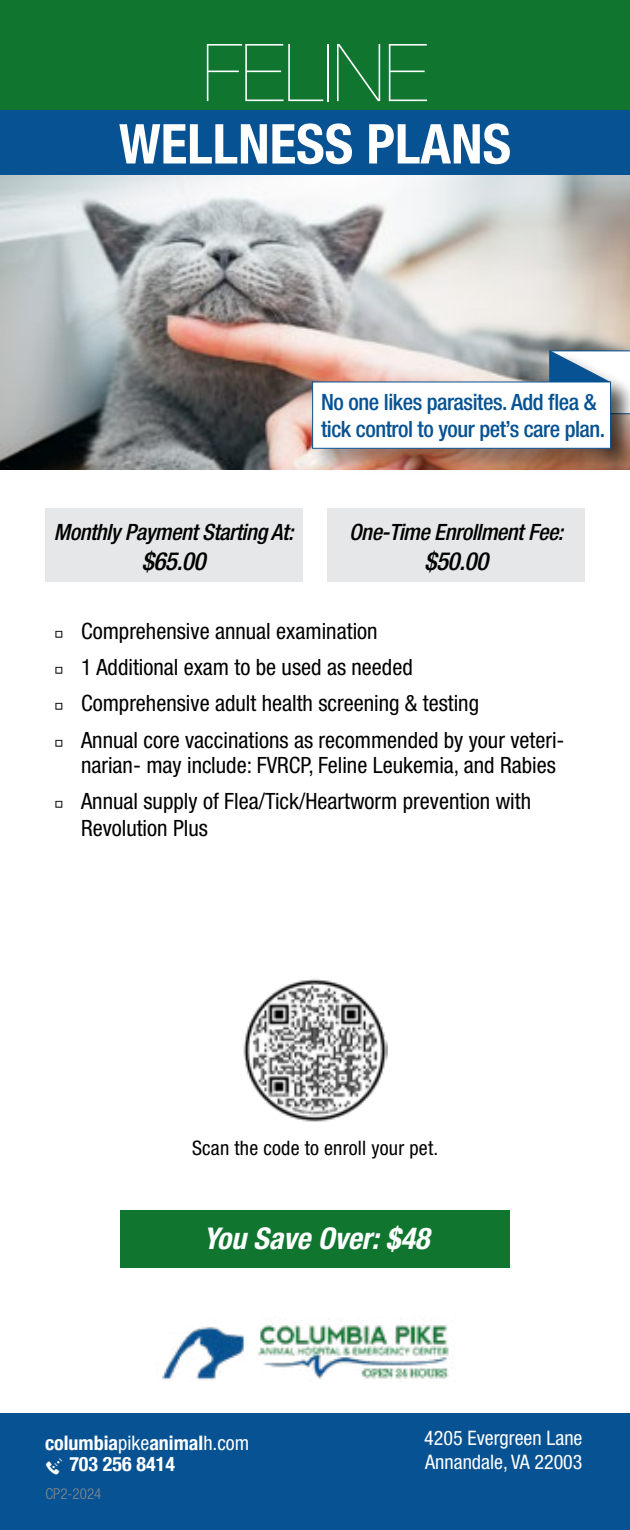
<style>
.page{position:relative;width:630px;height:1530px;background:#fff}
.page>*{position:absolute;margin:0;border:0;box-sizing:border-box;transform-origin:0 0}
.t1{font:200 80px "Helvetica Neue LT Std";color:#fff}
.t2{font:700 condensed 55px "Helvetica Neue LT Std";color:#fff}
.t3{font:italic 700 condensed 30px "Helvetica Neue LT Std";color:#fff}
.t4{font:italic 500 condensed 25px "Helvetica Neue LT Std";letter-spacing:-.02em;color:#000}
.t5{font:condensed 22.5px/36.2px "Helvetica Neue LT Std";color:#000}
.t6{font:500 condensed 22.5px/27px "Helvetica Neue LT Std";letter-spacing:-.02em;color:#075292}
.t7{font:italic 500 condensed 22.5px "Helvetica Neue LT Std";letter-spacing:-.02em;color:#000}
.t8{font:condensed 20px/24px "Helvetica Neue LT Std";color:#fff}
.t9{font:700 condensed 20px/20.5px "Helvetica Neue";color:#fff}
.t10{font:condensed 20px "Helvetica Neue LT Std";letter-spacing:.01em;color:#000}
.t11{font:300 condensed 15px "Helvetica Neue LT Std";color:#898b8e}
.s1{font-family:"Helvetica Neue LT Std";font-weight:400}
.s2{font-style:inherit}
</style>
<div class="page">
<div style="left:0;top:1413px;width:630px;height:117px;background:#075292"></div>
<div style="left:0;top:0;width:630px;height:111px;background:#0f752f"></div>
<div style="left:0;top:110px;width:630px;height:67px;background:#075292"></div>
<div style="left:45px;top:508px;width:257px;height:74px;background:#e6e7e8"></div>
<div style="left:328px;top:508px;width:257px;height:74px;background:#e6e7e8"></div>
<div style="left:120px;top:1210px;width:390px;height:58px;background:#0f752f"></div>
<img style="left:162px;top:1320px;width:287px;height:60px">
<img style="left:242px;top:977px;width:146px;height:146px;border-radius:73px">
<img style="left:0;top:176px;width:630px;height:294px">
<svg style="left:549px;top:350px;width:81px;height:28px"></svg>
<div style="left:310px;top:378px;width:320px;height:96px;background:#000;opacity:.35"></div>
<div style="left:312px;top:382px;width:299px;height:67px;background:#fff;border:1px solid #075292"></div>
<h1 class="t1" style="left:203px;top:27px;width:226px">FELINE</h1>
<h2 class="t2" style="left:119px;top:111px;width:394px">WELLNESS PLANS</h2>
<p class="t6" style="left:321px;top:388px;width:286px">No one likes parasites. Add flea &amp; tick control to your pet’s care plan.</p>
<p class="t7" style="left:54px;top:518px;width:241px">Monthly Payment Starting At:</p>
<p class="t4" style="left:142px;top:546px;width:65px">$65.00</p>
<p class="t7" style="left:349px;top:518px;width:216px">One-Time Enrollment Fee:</p>
<p class="t4" style="left:425px;top:546px;width:65px">$50.00</p>
<p class="t5" style="left:54px;top:613px;width:513px">◽ Comprehensive annual examination<br>◽ 1 Additional exam to be used as needed<br>◽ Comprehensive adult health screening &amp; testing<br>◽ Annual core vaccinations as recommended by your veteri-</p>
<p class="t5" style="left:54px;top:746px;width:504px;text-indent:27px">narian- may include: FVRCP, Feline Leukemia, and Rabies ◽ Annual supply of Flea/Tick/Heartworm prevention with</p>
<p class="t5" style="left:81px;top:810px;width:129px">Revolution Plus</p>
<p class="t10" style="left:192px;top:1136px;width:248px">Scan the code to enroll your pet.</p>
<h3 class="t3" style="left:204px;top:1220px;width:227px">You Save Over: $48</h3>
<p class="t9" style="left:69px;top:1431px;width:181px;text-indent:-24px">columbia<span class="s1">pike</span>animal<span class="s1">h.com<br></span><span class="s2">703 256 8414</span></p>
<p class="t11" style="left:45px;top:1485px;width:57px">CP2-2024</p>
<p class="t8" style="left:424px;top:1426px;width:160px">4205 Evergreen Lane<br>Annandale, VA 22003</p>
</div>
